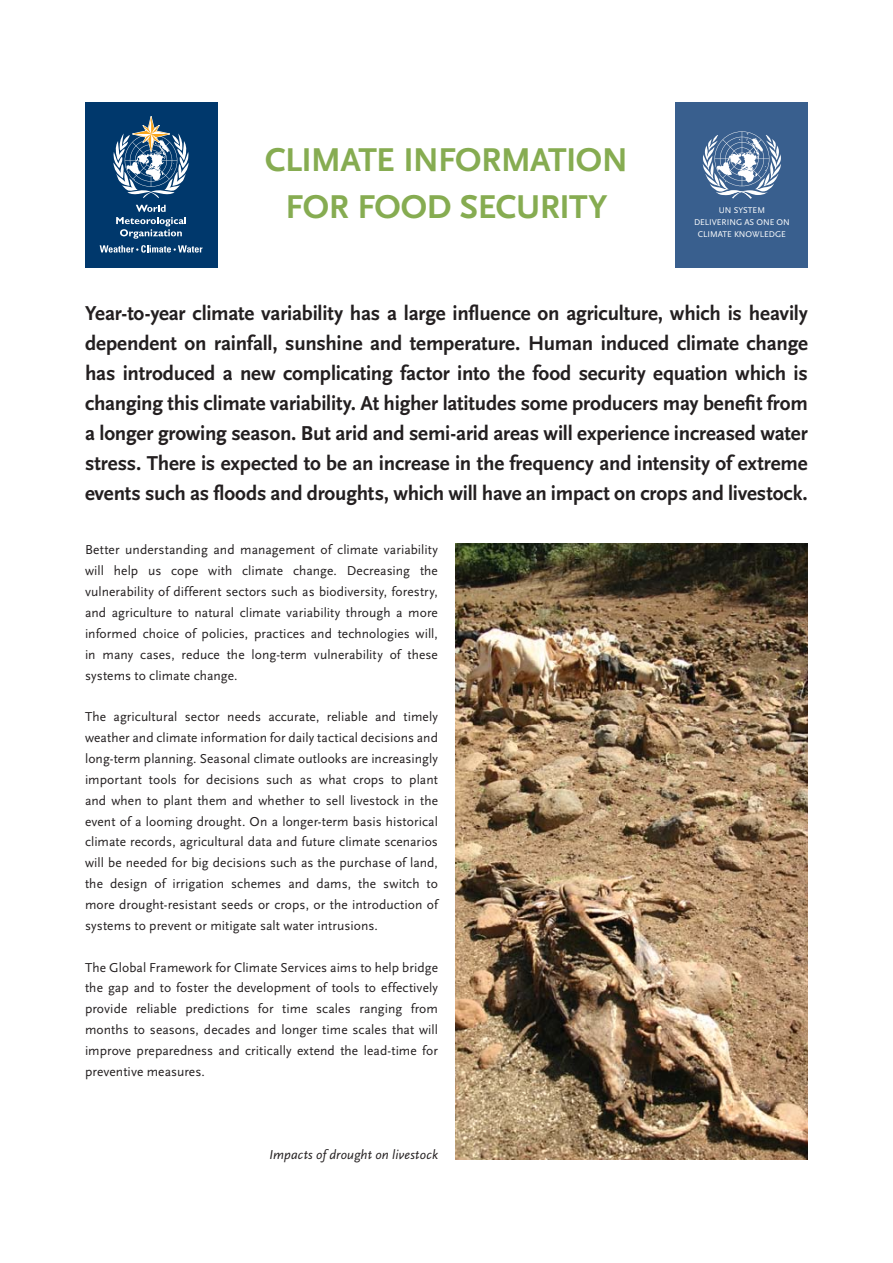
<style>
.page{position:relative;width:893px;height:1263px;background:#fff}
.page>*{position:absolute;margin:0;border:0;box-sizing:border-box;transform-origin:0 0}
.t1{font:700 34.5px/47.2px "Scala Sans Caps";letter-spacing:-.02em;color:#86ac51;text-align:center}
.c_Intro{font:700 21px/30px "Scala Sans";letter-spacing:-.01em;color:#231f20;text-align:justify}
.c_Body_text{font:13.5px/20.9px "Scala Sans";letter-spacing:.005em;color:#231f20;text-align:justify}
.c_Caption__right{font:italic 13.5px "Scala Sans LF";letter-spacing:.01em;color:#231f20}
.t2{font:8.7px "Scala Sans";color:#fff}
</style>
<div class="page">
<div style="left:85px;top:102px;width:132px;height:165px;background:#00386c"></div>
<svg style="left:113px;top:116px;width:76px;height:82px"></svg>
<svg style="left:116px;top:205px;width:70px;height:34px"></svg>
<svg style="left:100px;top:245px;width:102px;height:8px"></svg>
<div style="left:676px;top:102px;width:132px;height:165px;background:#395f8e"></div>
<svg style="left:702px;top:131px;width:79px;height:68px"></svg>
<img style="left:455px;top:544px;width:353px;height:615px">
<h1 class="t1" style="left:265px;top:136px;width:364px">CLIMATE INFORMATION<br>FOR FOOD SECURITY</h1>
<p class="t2" style="left:719px;top:205px;width:48px">UN SYSTEM</p>
<p class="t2" style="left:694px;top:217px;width:97px">DELIVERING AS ONE ON</p>
<p class="t2" style="left:698px;top:230px;width:90px">CLIMATE KNOWLEDGE</p>
<p class="c_Intro" style="left:85px;top:298px;width:724px">Year-to-year climate variability has a large influence on agriculture, which is heavily dependent on rainfall, sunshine and temperature. Human induced climate change has introduced a new complicating factor into the food security equation which is changing this climate variability. At higher latitudes some producers may benefit from a longer growing season. But arid and semi-arid areas will experience increased water stress. There is expected to be an increase in the frequency and intensity of extreme events such as floods and droughts, which will have an impact on crops and livestock.</p>
<p class="c_Body_text" style="left:85px;top:540px;width:354px">Better understanding and management of climate variability will help us cope with climate change. Decreasing the vulnerability of different sectors such as biodiversity, forestry, and agriculture to natural climate variability through a more informed choice of policies, practices and technologies will, in many cases, reduce the long-term vulnerability of these systems to climate change.</p>
<p class="c_Body_text" style="left:85px;top:707px;width:355px">The agricultural sector needs accurate, reliable and timely weather and climate information for daily tactical decisions and long-term planning. Seasonal climate outlooks are increasingly important tools for decisions such as what crops to plant and when to plant them and whether to sell livestock in the event of a looming drought. On a longer-term basis historical climate records, agricultural data and future climate scenarios will be needed for big decisions such as the purchase of land, the design of irrigation schemes and dams, the switch to more drought-resistant seeds or crops, or the introduction of systems to prevent or mitigate salt water intrusions.</p>
<p class="c_Body_text" style="left:85px;top:957px;width:354px">The Global Framework for Climate Services aims to help bridge the gap and to foster the development of tools to effectively provide reliable predictions for time scales ranging from months to seasons, decades and longer time scales that will improve preparedness and critically extend the lead-time for preventive measures.</p>
<p class="c_Caption__right" style="left:269px;top:1147px;width:170px">Impacts of drought on livestock</p>
</div>
